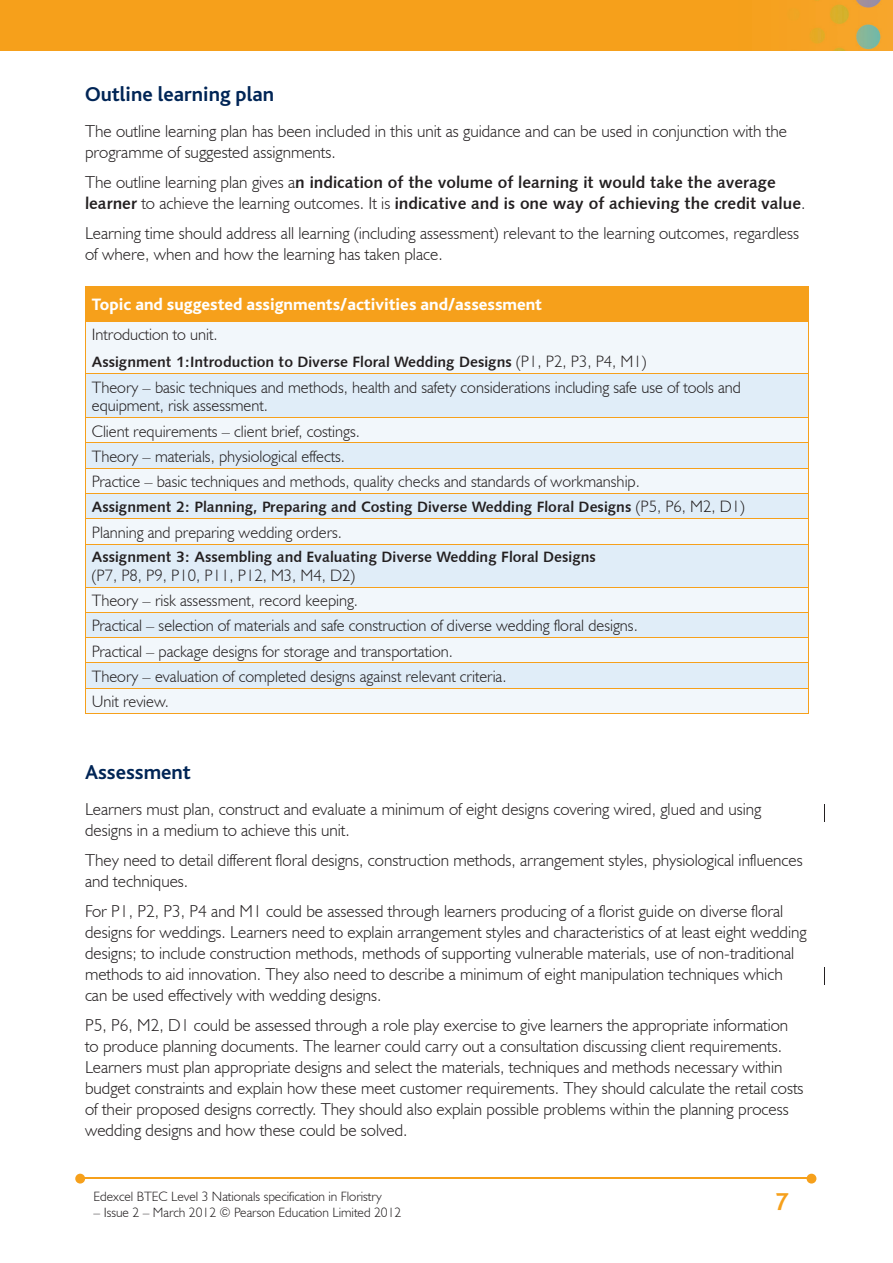
<style>
.page{position:relative;width:893px;height:1263px;background:#fff}
.page>*{position:absolute;margin:0;border:0;box-sizing:border-box;transform-origin:0 0}
.t1{font:700 25.5px "Bliss";color:#f6a01b}
.t2{font:700 21px "Bliss";color:#002556}
.t3{font:300 17.25px/21px "Humanist 521 BT";color:#231f20}
.t4{font:800 17.25px "Bliss";color:#fff}
.t5{font:300 16.5px/25.3px "Humanist 521 BT";color:#231f20}
.t6{font:16.5px/21px "Humanist 531 BT Bold A";color:#231f20}
.t7{font:15px "Humanist 531 BT Bold A";color:#231f20}
.t8{font:300 13.5px "Humanist 521 BT";color:#231f20}
.s1{font-family:"Humanist 521 BT";font-weight:300;font-size:17.25px}
.s2{font-family:"Humanist 521 BT";font-weight:300;font-size:16.5px}
</style>
<div class="page">
<img style="left:0;top:0;width:893px;height:51px">
<hr style="left:82px;top:1178px;width:728px;height:1px;background:#f6a01b">
<svg style="left:807px;top:1174px;width:9px;height:9px"></svg>
<svg style="left:75px;top:1174px;width:10px;height:9px"></svg>
<div style="left:85px;top:286px;width:723px;height:35px;background:#f6a01b"></div>
<div style="left:86px;top:322px;width:722px;height:391px;background:#f2f7fb"></div>
<svg style="left:86px;top:374px;width:722px;height:314px;fill:#e0edf8"></svg>
<hr style="left:808px;top:287px;width:1px;height:34px;background:#f6a01b">
<hr style="left:85px;top:286px;width:724px;height:1px;background:#f6a01b">
<hr style="left:85px;top:321px;width:1px;height:52px;background:#f6a01b">
<hr style="left:808px;top:321px;width:1px;height:52px;background:#f6a01b">
<hr style="left:85px;top:321px;width:724px;height:1px;background:#f6a01b">
<hr style="left:85px;top:374px;width:1px;height:43px;background:#f6a01b">
<hr style="left:808px;top:374px;width:1px;height:43px;background:#f6a01b">
<hr style="left:85px;top:373px;width:724px;height:1px;background:#f6a01b">
<hr style="left:85px;top:417px;width:724px;height:1px;background:#f6a01b">
<hr style="left:85px;top:443px;width:724px;height:1px;background:#f6a01b">
<hr style="left:85px;top:468px;width:724px;height:1px;background:#f6a01b">
<hr style="left:85px;top:493px;width:724px;height:1px;background:#f6a01b">
<svg style="left:85px;top:418px;width:1px;height:126px"></svg>
<svg style="left:808px;top:418px;width:1px;height:126px"></svg>
<hr style="left:85px;top:518px;width:724px;height:1px;background:#f6a01b">
<hr style="left:85px;top:544px;width:1px;height:43px;background:#f6a01b">
<hr style="left:808px;top:544px;width:1px;height:43px;background:#f6a01b">
<hr style="left:85px;top:544px;width:724px;height:1px;background:#f6a01b">
<hr style="left:85px;top:587px;width:724px;height:1px;background:#f6a01b">
<hr style="left:85px;top:612px;width:724px;height:1px;background:#f6a01b">
<hr style="left:85px;top:637px;width:724px;height:1px;background:#f6a01b">
<hr style="left:85px;top:662px;width:724px;height:1px;background:#f6a01b">
<hr style="left:85px;top:713px;width:724px;height:1px;background:#f6a01b">
<svg style="left:85px;top:588px;width:1px;height:125px"></svg>
<svg style="left:808px;top:588px;width:1px;height:125px"></svg>
<hr style="left:85px;top:688px;width:724px;height:1px;background:#f6a01b">
<svg style="left:824px;top:967px;width:1px;height:18px"></svg>
<p class="t2" style="left:85px;top:83px;width:191px">Outline learning plan</p>
<p class="t3" style="left:85px;top:121px;width:704px">The outline learning plan has been included in this unit as guidance and can be used in conjunction with the programme of suggested assignments.</p>
<p class="t6" style="left:85px;top:172px;width:722px"><span class="s1">The outline learning plan gives a</span>n indication of the volume of learning it would take the average learner <span class="s1">to achieve the learning outcomes. It is</span> indicative and is one way of achieving the credit value<span class="s1">.</span></p>
<p class="t3" style="left:85px;top:223px;width:716px">Learning time should address all learning (including assessment) relevant to the learning outcomes, regardless of where, when and how the learning has taken place.</p>
<p class="t4" style="left:92px;top:296px;width:452px">Topic and suggested assignments/activities and/assessment</p>
<p class="t5" style="left:92px;top:321px;width:127px">Introduction to unit.</p>
<p class="t7" style="left:92px;top:353px;width:556px">Assignment 1:Introduction to Diverse Floral Wedding Designs <span class="s2">(P1, P2, P3, P4, M1)</span></p>
<p class="t5" style="left:92px;top:377px;width:651px;line-height:18.8px">Theory – basic techniques and methods, health and safety considerations including safe use of tools and equipment, risk assessment.</p>
<p class="t5" style="left:92px;top:418px;width:550px">Client requirements – client brief, costings.<br>Theory – materials, physiological effects.<br>Practice – basic techniques and methods, quality checks and standards of workmanship.</p>
<p class="t7" style="left:92px;top:498px;width:655px">Assignment 2: Planning, Preparing and Costing Diverse Wedding Floral Designs <span class="s2">(P5, P6, M2, D1)</span></p>
<p class="t5" style="left:92px;top:519px;width:252px">Planning and preparing wedding orders.</p>
<p class="t7" style="left:92px;top:547px;width:506px">Assignment 3: Assembling and Evaluating Diverse Wedding Floral Designs</p>
<p class="t5" style="left:92px;top:562px;width:548px">(P7, P8, P9, P10, P11, P12, M3, M4, D2)<br>Theory – risk assessment, record keeping.<br>Practical – selection of materials and safe construction of diverse wedding floral designs.<br>Practical – package designs for storage and transportation.<br>Theory – evaluation of completed designs against relevant criteria.<br>Unit review.</p>
<p class="t2" style="left:85px;top:761px;width:107px">Assessment</p>
<p class="t3" style="left:85px;top:798px;width:678px">Learners must plan, construct and evaluate a minimum of eight designs covering wired, glued and using designs in a medium to achieve this unit.</p>
<p class="t3" style="left:85px;top:849px;width:719px">They need to detail different floral designs, construction methods, arrangement styles, physiological influences and techniques.</p>
<p class="t3" style="left:85px;top:900px;width:723px">For P1, P2, P3, P4 and M1 could be assessed through learners producing of a florist guide on diverse floral designs for weddings. Learners need to explain arrangement styles and characteristics of at least eight wedding designs; to include construction methods, methods of supporting vulnerable materials, use of non-traditional methods to aid innovation. They also need to describe a minimum of eight manipulation techniques which can be used effectively with wedding designs.</p>
<p class="t3" style="left:85px;top:1014px;width:720px">P5, P6, M2, D1 could be assessed through a role play exercise to give learners the appropriate information to produce planning documents. The learner could carry out a consultation discussing client requirements.<br>Learners must plan appropriate designs and select the materials, techniques and methods necessary within budget constraints and explain how these meet customer requirements. They should calculate the retail costs of their proposed designs correctly. They should also explain possible problems within the planning process wedding designs and how these could be solved.</p>
<p class="t8" style="left:94px;top:1188px;width:290px">Edexcel BTEC Level 3 Nationals specification in Floristry</p>
<p class="t8" style="left:94px;top:1204px;width:309px">– Issue 2 – March 2012 © Pearson Education Limited 2012</p>
<h1 class="t1" style="left:775px;top:1188px;width:15px">7</h1>
</div>
